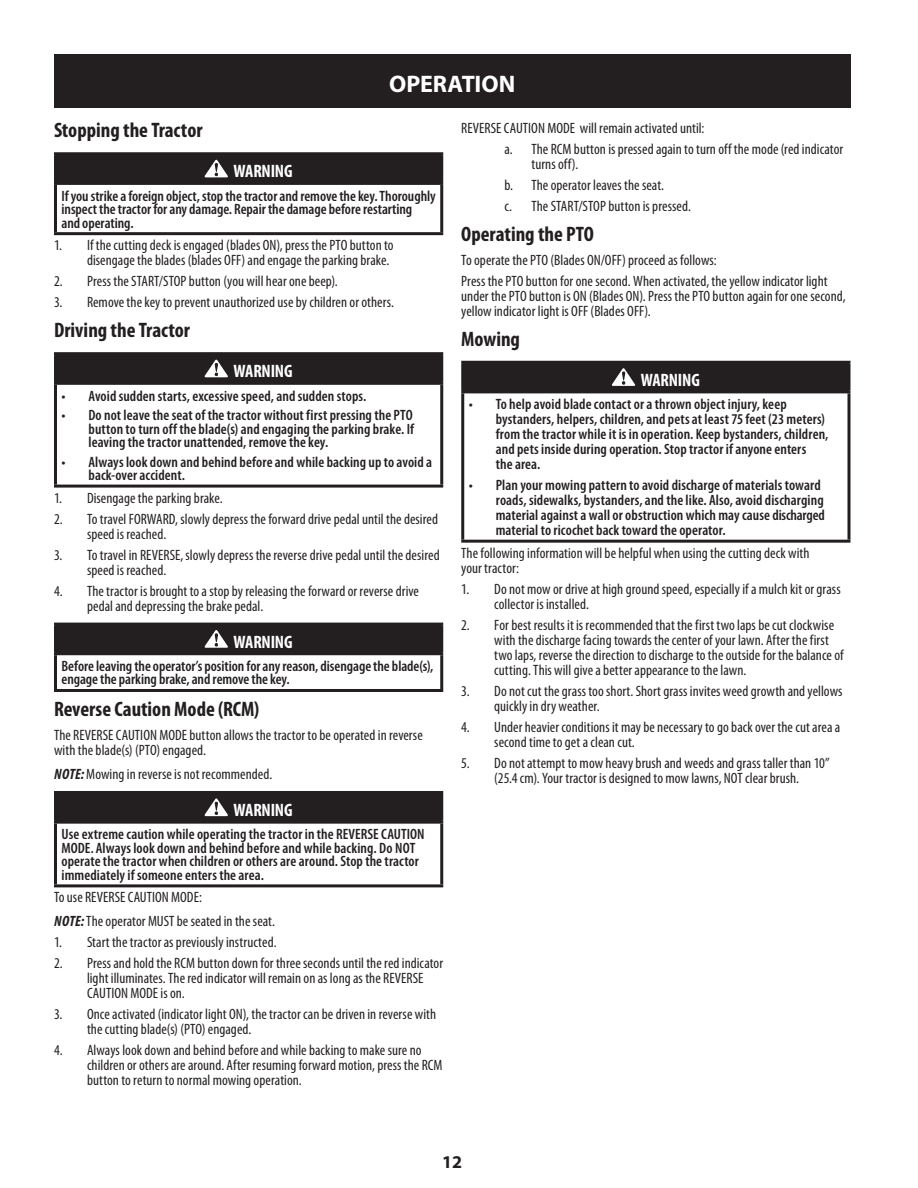
<style>
.page{position:relative;width:918px;height:1188px;background:#fff}
.page>*{position:absolute;margin:0;border:0;box-sizing:border-box;transform-origin:0 0}
.t1{font:700 24px "Myriad Pro";color:#fff}
.Heading{font:700 condensed 21px "Myriad Pro";color:#231f20}
.Warning__-_Danger{font:700 condensed 18px "Myriad Pro";letter-spacing:-.01em;color:#fff}
.t2{font:700 18px "Myriad Pro";color:#231f20}
.Body{font:condensed 15px/15px "Myriad Pro";letter-spacing:.005em;color:#231f20}
.Warning_Body{font:600 condensed 15px/13.5px "Myriad Pro";letter-spacing:.005em;color:#231f20}
.Note{font:condensed 15px "Myriad Pro";letter-spacing:.005em;color:#231f20}
.s1{font-weight:700;font-style:italic}
.s2{font-weight:700;font-size:12px}
</style>
<div class="page">
<div style="left:54px;top:54px;width:796px;height:54px;background:#231f20"></div>
<div style="left:56px;top:154px;width:386px;height:29px;background:#231f20"></div>
<hr style="left:54px;top:152px;width:389px;height:3px;background:#231f20">
<hr style="left:54px;top:155px;width:3px;height:27px;background:#231f20">
<hr style="left:440px;top:155px;width:3px;height:27px;background:#231f20">
<hr style="left:54px;top:182px;width:389px;height:3px;background:#231f20">
<hr style="left:54px;top:185px;width:3px;height:47px;background:#231f20">
<hr style="left:440px;top:185px;width:3px;height:47px;background:#231f20">
<hr style="left:54px;top:232px;width:389px;height:3px;background:#231f20">
<svg style="left:204px;top:160px;width:24px;height:17px"></svg>
<div style="left:56px;top:354px;width:386px;height:29px;background:#231f20"></div>
<hr style="left:54px;top:352px;width:389px;height:3px;background:#231f20">
<hr style="left:54px;top:355px;width:3px;height:27px;background:#231f20">
<hr style="left:440px;top:355px;width:3px;height:27px;background:#231f20">
<hr style="left:54px;top:382px;width:389px;height:3px;background:#231f20">
<hr style="left:54px;top:385px;width:3px;height:100px;background:#231f20">
<hr style="left:440px;top:385px;width:3px;height:100px;background:#231f20">
<hr style="left:54px;top:485px;width:389px;height:3px;background:#231f20">
<svg style="left:204px;top:360px;width:24px;height:17px"></svg>
<div style="left:56px;top:624px;width:386px;height:30px;background:#231f20"></div>
<hr style="left:54px;top:623px;width:389px;height:3px;background:#231f20">
<hr style="left:54px;top:626px;width:3px;height:26px;background:#231f20">
<hr style="left:440px;top:626px;width:3px;height:26px;background:#231f20">
<hr style="left:54px;top:652px;width:389px;height:3px;background:#231f20">
<hr style="left:54px;top:655px;width:3px;height:34px;background:#231f20">
<hr style="left:440px;top:655px;width:3px;height:34px;background:#231f20">
<hr style="left:54px;top:689px;width:389px;height:3px;background:#231f20">
<svg style="left:204px;top:630px;width:24px;height:18px"></svg>
<div style="left:56px;top:792px;width:386px;height:30px;background:#231f20"></div>
<hr style="left:54px;top:791px;width:389px;height:3px;background:#231f20">
<hr style="left:54px;top:794px;width:3px;height:27px;background:#231f20">
<hr style="left:440px;top:794px;width:3px;height:27px;background:#231f20">
<hr style="left:54px;top:821px;width:389px;height:3px;background:#231f20">
<hr style="left:54px;top:824px;width:3px;height:60px;background:#231f20">
<hr style="left:440px;top:824px;width:3px;height:60px;background:#231f20">
<hr style="left:54px;top:884px;width:389px;height:3px;background:#231f20">
<svg style="left:204px;top:798px;width:24px;height:18px"></svg>
<div style="left:463px;top:362px;width:386px;height:30px;background:#231f20"></div>
<hr style="left:461px;top:361px;width:389px;height:3px;background:#231f20">
<hr style="left:461px;top:364px;width:3px;height:26px;background:#231f20">
<hr style="left:848px;top:364px;width:2px;height:26px;background:#231f20">
<hr style="left:461px;top:390px;width:389px;height:3px;background:#231f20">
<hr style="left:461px;top:393px;width:3px;height:147px;background:#231f20">
<hr style="left:848px;top:393px;width:2px;height:147px;background:#231f20">
<hr style="left:461px;top:540px;width:389px;height:3px;background:#231f20">
<svg style="left:612px;top:368px;width:24px;height:18px"></svg>
<h1 class="t1" style="left:389px;top:68px;width:127px">OPERATION</h1>
<p class="Heading" style="left:54px;top:117px;width:150px">Stopping the Tractor</p>
<p class="Warning__-_Danger" style="left:234px;top:160px;width:60px">WARNING</p>
<p class="Warning_Body" style="left:62px;top:189px;width:376px">If you strike a foreign object, stop the tractor and remove the key. Thoroughly inspect the tractor for any damage. Repair the damage before restarting<br>and operating.</p>
<p class="Body" style="left:54px;top:238px;width:341px;text-align:right">1. If the cutting deck is engaged (blades ON), press the PTO button to disengage the blades (blades OFF) and engage the parking brake.</p>
<p class="Body" style="left:54px;top:274px;width:285px">2. Press the START/STOP button (you will hear one beep).</p>
<p class="Body" style="left:54px;top:295px;width:342px">3. Remove the key to prevent unauthorized use by children or others.</p>
<p class="Heading" style="left:54px;top:317px;width:138px">Driving the Tractor</p>
<p class="Warning__-_Danger" style="left:234px;top:360px;width:60px">WARNING</p>
<p class="Warning_Body" style="left:62px;top:389px;width:307px">• Avoid sudden starts, excessive speed, and sudden stops.</p>
<p class="Warning_Body" style="left:88px;top:408px;width:327px;text-align:justify;text-indent:-27px">• Do not leave the seat of the tractor without first pressing the PTO button to turn off the blade(s) and engaging the parking brake. If leaving the tractor unattended, remove the key.</p>
<p class="Warning_Body" style="left:88px;top:455px;width:345px;text-indent:-27px">• Always look down and behind before and while backing up to avoid a back-over accident.</p>
<p class="Body" style="left:54px;top:490px;width:170px">1. Disengage the parking brake.</p>
<p class="Body" style="left:87px;top:511px;width:353px;text-indent:-33px">2. To travel FORWARD, slowly depress the forward drive pedal until the desired speed is reached.</p>
<p class="Body" style="left:87px;top:547px;width:354px;text-indent:-33px">3. To travel in REVERSE, slowly depress the reverse drive pedal until the desired speed is reached.</p>
<p class="Body" style="left:87px;top:583px;width:334px;text-indent:-33px">4. The tractor is brought to a stop by releasing the forward or reverse drive pedal and depressing the brake pedal.</p>
<p class="Warning__-_Danger" style="left:234px;top:630px;width:60px">WARNING</p>
<p class="Warning_Body" style="left:62px;top:659px;width:374px">Before leaving the operator’s position for any reason, disengage the blade(s), engage the parking brake, and remove the key.</p>
<p class="Heading" style="left:54px;top:696px;width:207px">Reverse Caution Mode (RCM)</p>
<p class="Body" style="left:54px;top:728px;width:370px">The REVERSE CAUTION MODE button allows the tractor to be operated in reverse with the blade(s) (PTO) engaged.</p>
<p class="Note" style="left:54px;top:766px;width:220px"><span class="s1">NOTE:</span> Mowing in reverse is not recommended.</p>
<p class="Warning__-_Danger" style="left:234px;top:799px;width:60px">WARNING</p>
<p class="Warning_Body" style="left:62px;top:827px;width:365px">Use extreme caution while operating the tractor in the REVERSE CAUTION MODE<span class="s2">.</span> Always look down and behind before and while backing. Do NOT operate the tractor when children or others are around. Stop the tractor immediately if someone enters the area.</p>
<p class="Body" style="left:54px;top:890px;width:149px">To use REVERSE CAUTION MODE:</p>
<p class="Note" style="left:54px;top:913px;width:222px"><span class="s1">NOTE:</span> The operator MUST be seated in the seat.</p>
<p class="Body" style="left:54px;top:935px;width:224px">1. Start the tractor as previously instructed.</p>
<p class="Body" style="left:87px;top:956px;width:358px;text-indent:-33px">2. Press and hold the RCM button down for three seconds until the red indicator light illuminates. The red indicator will remain on as long as the REVERSE<br>CAUTION MODE is on.</p>
<p class="Body" style="left:87px;top:1007px;width:351px;text-indent:-33px">3. Once activated (indicator light ON), the tractor can be driven in reverse with the cutting blade(s) (PTO) engaged.</p>
<p class="Body" style="left:87px;top:1043px;width:357px;text-indent:-33px">4. Always look down and behind before and while backing to make sure no children or others are around. After resuming forward motion, press the RCM button to return to normal mowing operation.</p>
<p class="Body" style="left:461px;top:121px;width:245px">REVERSE CAUTION MODE will remain activated until:</p>
<p class="Body" style="left:531px;top:142px;width:313px;text-indent:-27px">a. The RCM button is pressed again to turn off the mode (red indicator turns off).</p>
<p class="Body" style="left:504px;top:178px;width:161px">b. The operator leaves the seat.</p>
<p class="Body" style="left:504px;top:199px;width:188px">c. The START/STOP button is pressed.</p>
<p class="Heading" style="left:461px;top:221px;width:134px">Operating the PTO</p>
<p class="Body" style="left:461px;top:253px;width:257px">To operate the PTO (Blades ON/OFF) proceed as follows:</p>
<p class="Body" style="left:461px;top:274px;width:386px">Press the PTO button for one second. When activated, the yellow indicator light under the PTO button is ON (Blades ON). Press the PTO button again for one second, yellow indicator light is OFF (Blades OFF).</p>
<p class="Heading" style="left:461px;top:326px;width:60px">Mowing</p>
<p class="Warning__-_Danger" style="left:641px;top:369px;width:60px">WARNING</p>
<p class="Warning_Body" style="left:496px;top:396px;width:334px;line-height:15px;text-indent:-27px">• To help avoid blade contact or a thrown object injury, keep bystanders, helpers, children, and pets at least 75 feet (23 meters) from the tractor while it is in operation. Keep bystanders, children, and pets inside during operation. Stop tractor if anyone enters<br>the area.</p>
<p class="Warning_Body" style="left:496px;top:477px;width:331px;line-height:15px;text-indent:-27px">• Plan your mowing pattern to avoid discharge of materials toward roads, sidewalks, bystanders, and the like. Also, avoid discharging material against a wall or obstruction which may cause discharged material to ricochet back toward the operator.</p>
<p class="Body" style="left:461px;top:546px;width:350px">The following information will be helpful when using the cutting deck with your tractor:</p>
<p class="Body" style="left:494px;top:582px;width:348px;text-indent:-33px">1. Do not mow or drive at high ground speed, especially if a mulch kit or grass collector is installed.</p>
<p class="Body" style="left:494px;top:618px;width:351px;text-indent:-33px">2. For best results it is recommended that the first two laps be cut clockwise with the discharge facing towards the center of your lawn. After the first two laps, reverse the direction to discharge to the outside for the balance of cutting. This will give a better appearance to the lawn.</p>
<p class="Body" style="left:494px;top:684px;width:350px;text-indent:-33px">3. Do not cut the grass too short. Short grass invites weed growth and yellows quickly in dry weather.</p>
<p class="Body" style="left:494px;top:720px;width:348px;text-indent:-33px">4. Under heavier conditions it may be necessary to go back over the cut area a second time to get a clean cut.</p>
<p class="Body" style="left:461px;top:756px;width:370px;text-align:center">5. Do not attempt to mow heavy brush and weeds and grass taller than 10” (25.4 cm). Your tractor is designed to mow lawns, NOT clear brush.</p>
<p class="t2" style="left:442px;top:1150px;width:21px">12</p>
</div>
